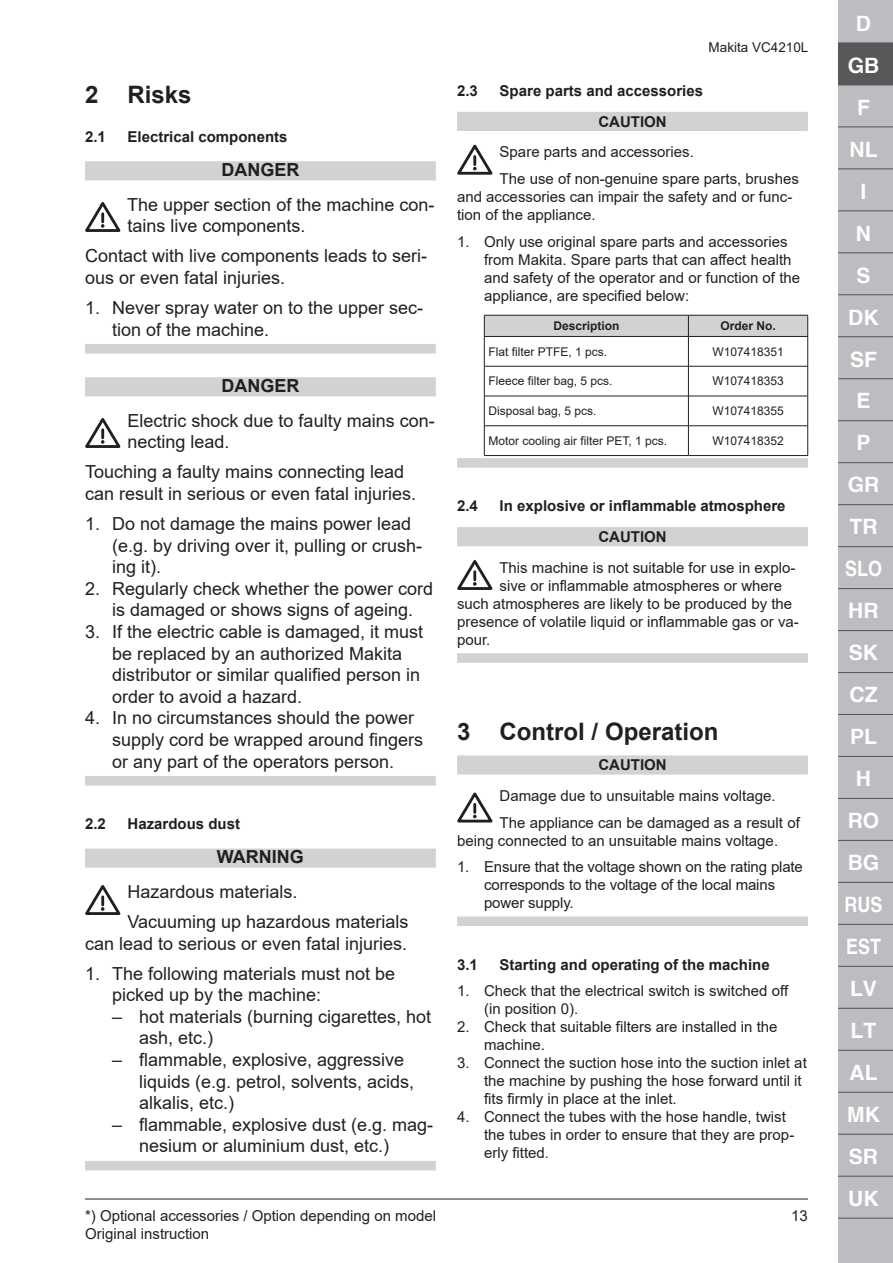
<style>
.page{position:relative;width:893px;height:1263px;background:#fff}
.page>*{position:absolute;margin:0;border:0;box-sizing:border-box;transform-origin:0 0}
.t1{font:700 24px "Arial";color:#231f20}
.t2{font:700 21.15px/42px "Helvetica";color:#fff;text-align:center}
.t3{font:18px/21.6px "Arial";color:#231f20}
.t4{font:700 18px "Arial";color:#231f20}
.t5{font:15px/18px "Arial";color:#231f20}
.t6{font:700 15px/30.8px "Arial";color:#231f20}
.t7{font:13.5px "Arial";color:#231f20}
.t8{font:12px "Arial";color:#231f20}
.t9{font:700 12px "Arial";color:#231f20}
</style>
<div class="page">
<hr style="left:85px;top:1199px;width:723px;height:1px;background:#231f20">
<div style="left:838px;top:1198px;width:55px;height:65px;background:#bcbdc0"></div>
<div style="left:838px;top:1px;width:55px;height:1197px;background:#bcbdc0"></div>
<div style="left:838px;top:43px;width:55px;height:42px;background:#57585a"></div>
<hr style="left:838px;top:42px;width:55px;height:1px;background:#57585a">
<hr style="left:838px;top:126px;width:55px;height:1px;background:#57585a">
<hr style="left:838px;top:168px;width:55px;height:1px;background:#57585a">
<hr style="left:838px;top:210px;width:55px;height:1px;background:#57585a">
<hr style="left:838px;top:252px;width:55px;height:1px;background:#57585a">
<hr style="left:838px;top:294px;width:55px;height:1px;background:#57585a">
<hr style="left:838px;top:336px;width:55px;height:1px;background:#57585a">
<hr style="left:838px;top:378px;width:55px;height:1px;background:#57585a">
<hr style="left:838px;top:420px;width:55px;height:1px;background:#57585a">
<hr style="left:838px;top:462px;width:55px;height:1px;background:#57585a">
<hr style="left:838px;top:504px;width:55px;height:1px;background:#57585a">
<hr style="left:838px;top:546px;width:55px;height:1px;background:#57585a">
<hr style="left:838px;top:588px;width:55px;height:1px;background:#57585a">
<hr style="left:838px;top:630px;width:55px;height:1px;background:#57585a">
<hr style="left:838px;top:672px;width:55px;height:1px;background:#57585a">
<hr style="left:838px;top:714px;width:55px;height:1px;background:#57585a">
<hr style="left:838px;top:756px;width:55px;height:1px;background:#57585a">
<hr style="left:838px;top:798px;width:55px;height:1px;background:#57585a">
<hr style="left:838px;top:840px;width:55px;height:1px;background:#57585a">
<hr style="left:838px;top:882px;width:55px;height:1px;background:#57585a">
<hr style="left:838px;top:924px;width:55px;height:1px;background:#57585a">
<hr style="left:838px;top:966px;width:55px;height:1px;background:#57585a">
<hr style="left:838px;top:1008px;width:55px;height:1px;background:#57585a">
<hr style="left:838px;top:1050px;width:55px;height:1px;background:#57585a">
<hr style="left:838px;top:1092px;width:55px;height:1px;background:#57585a">
<hr style="left:838px;top:1134px;width:55px;height:1px;background:#57585a">
<hr style="left:838px;top:1176px;width:55px;height:1px;background:#57585a">
<hr style="left:838px;top:1217px;width:55px;height:2px;background:#57585a">
<div style="left:85px;top:161px;width:351px;height:19px;background:#d1d2d4"></div>
<div style="left:85px;top:344px;width:351px;height:9px;background:#d1d2d4"></div>
<div style="left:85px;top:377px;width:351px;height:19px;background:#d1d2d4"></div>
<div style="left:85px;top:776px;width:351px;height:9px;background:#d1d2d4"></div>
<div style="left:85px;top:848px;width:351px;height:20px;background:#d1d2d4"></div>
<div style="left:85px;top:1161px;width:351px;height:9px;background:#d1d2d4"></div>
<svg style="left:85px;top:202px;width:36px;height:30px"></svg>
<svg style="left:85px;top:418px;width:36px;height:30px"></svg>
<svg style="left:85px;top:885px;width:36px;height:30px"></svg>
<div style="left:457px;top:112px;width:351px;height:19px;background:#d1d2d4"></div>
<div style="left:457px;top:458px;width:351px;height:10px;background:#d1d2d4"></div>
<div style="left:457px;top:527px;width:351px;height:19px;background:#d1d2d4"></div>
<div style="left:457px;top:653px;width:351px;height:10px;background:#d1d2d4"></div>
<div style="left:457px;top:755px;width:351px;height:19px;background:#d1d2d4"></div>
<div style="left:457px;top:916px;width:351px;height:10px;background:#d1d2d4"></div>
<svg style="left:457px;top:145px;width:36px;height:29px"></svg>
<hr style="left:484px;top:455px;width:204px;height:1px;background:#231f20">
<svg style="left:484px;top:315px;width:324px;height:140px"></svg>
<hr style="left:688px;top:455px;width:120px;height:1px;background:#231f20">
<svg style="left:457px;top:560px;width:36px;height:30px"></svg>
<svg style="left:457px;top:792px;width:36px;height:30px"></svg>
<h1 class="t1" style="left:85px;top:85px;width:108px">2 Risks</h1>
<p class="t6" style="left:85px;top:123px;width:22px">2.1</p>
<p class="t6" style="left:128px;top:123px;width:162px">Electrical components</p>
<p class="t4" style="left:221px;top:163px;width:79px">DANGER</p>
<p class="t3" style="left:127px;top:195px;width:309px">The upper section of the machine con&shy;tains live components.</p>
<p class="t3" style="left:85px;top:247px;width:344px">Contact with live components leads to seri&shy;ous or even fatal injuries.</p>
<p class="t3" style="left:112px;top:298px;width:313px;text-indent:-27px">1. Never spray water on to the upper sec&shy;tion of the machine.</p>
<p class="t4" style="left:221px;top:379px;width:79px">DANGER</p>
<p class="t3" style="left:128px;top:411px;width:309px">Electric shock due to faulty mains con&shy;necting lead.</p>
<p class="t3" style="left:85px;top:463px;width:333px">Touching a faulty mains connecting lead can result in serious or even fatal injuries.</p>
<p class="t3" style="left:112px;top:514px;width:312px;text-indent:-27px">1. Do not damage the mains power lead (e.g. by driving over it, pulling or crush&shy;ing it).</p>
<p class="t3" style="left:85px;top:579px;width:350px;text-align:center">2. Regularly check whether the power cord is damaged or shows signs of ageing.</p>
<p class="t3" style="left:112px;top:622px;width:313px;text-indent:-27px">3. If the electric cable is damaged, it must be replaced by an authorized Makita distributor or similar qualified person in order to avoid a hazard.</p>
<p class="t3" style="left:112px;top:709px;width:313px;text-indent:-27px">4. In no circumstances should the power supply cord be wrapped around fingers or any part of the operators person.</p>
<p class="t6" style="left:85px;top:810px;width:22px">2.2</p>
<p class="t6" style="left:128px;top:810px;width:114px">Hazardous dust</p>
<p class="t4" style="left:217px;top:850px;width:88px">WARNING</p>
<p class="t3" style="left:128px;top:878px;width:282px;line-height:30.2px">Hazardous materials.<br>Vacuuming up hazardous materials</p>
<p class="t3" style="left:85px;top:934px;width:324px">can lead to serious or even fatal injuries.</p>
<p class="t3" style="left:112px;top:964px;width:285px;text-indent:-27px">1. The following materials must not be picked up by the machine:</p>
<p class="t3" style="left:139px;top:1007px;width:294px;text-indent:-27px">– hot materials (burning cigarettes, hot ash, etc.)</p>
<p class="t3" style="left:139px;top:1050px;width:277px;text-indent:-27px">– flammable, explosive, aggressive liquids (e.g. petrol, solvents, acids, alkalis, etc.)</p>
<p class="t3" style="left:139px;top:1115px;width:296px;text-indent:-27px">– flammable, explosive dust (e.g. mag&shy;nesium or aluminium dust, etc.)</p>
<p class="t7" style="left:709px;top:40px;width:101px">Makita VC4210L</p>
<p class="t6" style="left:457px;top:77px;width:22px">2.3</p>
<p class="t6" style="left:598px;top:77px;width:106px;text-indent:-99px">Spare parts and accessories<br>CAUTION</p>
<p class="t5" style="left:500px;top:140px;width:301px;line-height:26.5px">Spare parts and accessories.<br>The use of non-genuine spare parts, brushes</p>
<p class="t5" style="left:457px;top:189px;width:337px">and accessories can impair the safety and or func&shy;tion of the appliance.</p>
<p class="t5" style="left:484px;top:234px;width:318px;text-indent:-27px">1. Only use original spare parts and accessories from Makita. Spare parts that can affect health and safety of the operator and or function of the appliance, are specified below:</p>
<p class="t9" style="left:553px;top:321px;width:68px">Description</p>
<p class="t9" style="left:720px;top:321px;width:57px">Order No.</p>
<p class="t8" style="left:489px;top:347px;width:120px">Flat filter PTFE, 1 pcs.</p>
<p class="t8" style="left:712px;top:347px;width:73px">W107418351</p>
<p class="t8" style="left:489px;top:377px;width:126px">Fleece filter bag, 5 pcs.</p>
<p class="t8" style="left:712px;top:377px;width:73px">W107418353</p>
<p class="t8" style="left:489px;top:406px;width:110px">Disposal bag, 5 pcs.</p>
<p class="t8" style="left:712px;top:406px;width:73px">W107418355</p>
<p class="t8" style="left:489px;top:436px;width:180px">Motor cooling air filter PET, 1 pcs.</p>
<p class="t8" style="left:712px;top:436px;width:73px">W107418352</p>
<p class="t6" style="left:457px;top:492px;width:22px">2.4</p>
<p class="t6" style="left:598px;top:492px;width:189px;text-indent:-99px">In explosive or inflammable atmosphere<br>CAUTION</p>
<p class="t5" style="left:499px;top:560px;width:297px">This machine is not suitable for use in explo-</p>
<p class="t5" style="left:500px;top:578px;width:284px">sive or inflammable atmospheres or where</p>
<p class="t5" style="left:457px;top:596px;width:337px">such atmospheres are likely to be produced by the</p>
<p class="t5" style="left:457px;top:614px;width:343px">presence of volatile liquid or inflammable gas or va-</p>
<p class="t5" style="left:457px;top:632px;width:35px">pour.</p>
<h1 class="t1" style="left:457px;top:722px;width:263px">3 Control / Operation</h1>
<p class="t6" style="left:598px;top:751px;width:70px">CAUTION</p>
<p class="t5" style="left:500px;top:784px;width:302px;line-height:26.5px">Damage due to unsuitable mains voltage.<br>The appliance can be damaged as a result of</p>
<p class="t5" style="left:457px;top:833px;width:323px">being connected to an unsuitable mains voltage.</p>
<p class="t5" style="left:484px;top:859px;width:320px;text-indent:-27px">1. Ensure that the voltage shown on the rating plate corresponds to the voltage of the local mains power supply.</p>
<p class="t6" style="left:457px;top:950px;width:22px">3.1</p>
<p class="t6" style="left:500px;top:950px;width:272px">Starting and operating of the machine</p>
<p class="t5" style="left:484px;top:983px;width:306px;text-indent:-27px">1. Check that the electrical switch is switched off (in position 0).</p>
<p class="t5" style="left:484px;top:1019px;width:295px;text-indent:-27px">2. Check that suitable filters are installed in the machine.</p>
<p class="t5" style="left:484px;top:1055px;width:324px;text-indent:-27px">3. Connect the suction hose into the suction inlet at the machine by pushing the hose forward until it fits firmly in place at the inlet.</p>
<p class="t5" style="left:484px;top:1109px;width:312px;text-indent:-27px">4. Connect the tubes with the hose handle, twist the tubes in order to ensure that they are prop&shy;erly fitted.</p>
<p class="t5" style="left:85px;top:1208px;width:352px">*) Optional accessories / Option depending on model<br>Original instruction</p>
<p class="t5" style="left:791px;top:1208px;width:18px">13</p>
<h2 class="t2" style="left:844px;top:2px;width:39px">D<br>GB<br>F<br>NL<br>I<br>N<br>S<br>DK<br>SF<br>E<br>P<br>GR<br>TR<br>SLO<br>HR<br>SK<br>CZ<br>PL<br>H<br>RO<br>BG<br>RUS<br>EST<br>LV<br>LT<br>AL<br>MK<br>SR<br>UK</h2>
</div>
